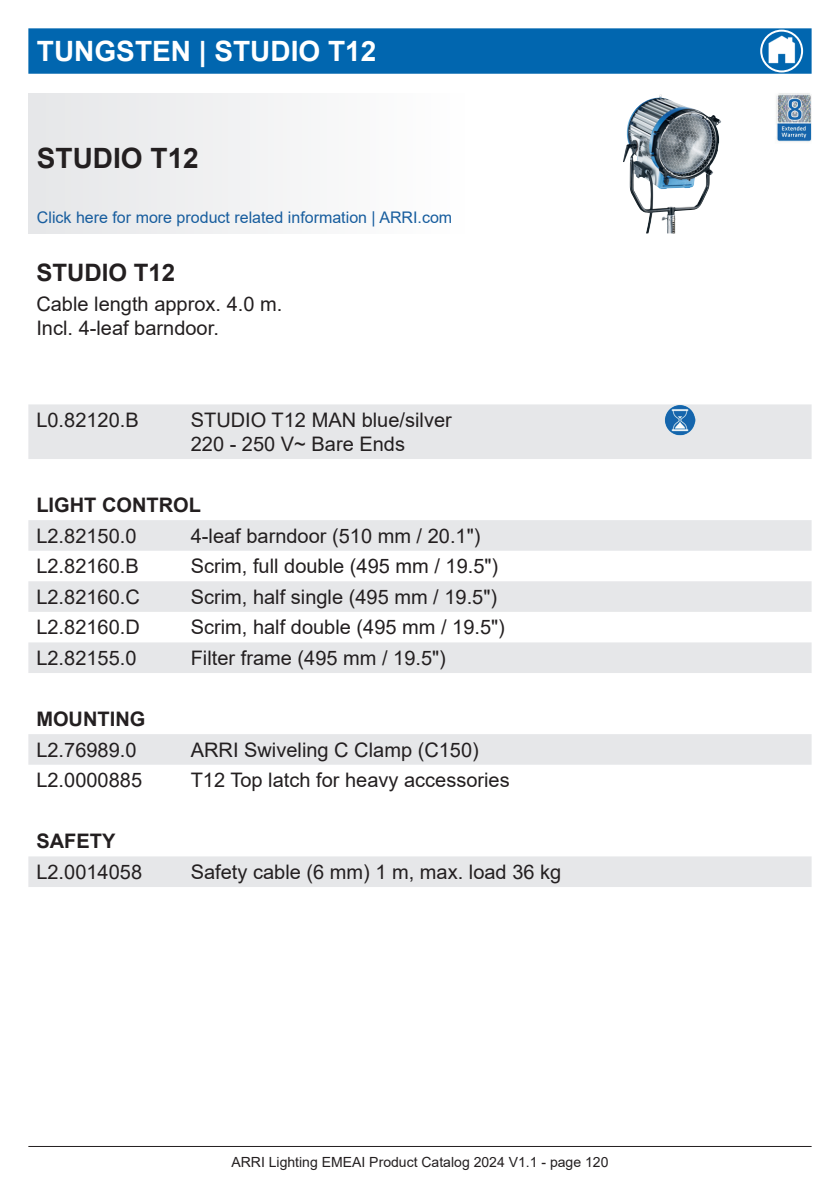
<style>
.page{position:relative;width:840px;height:1191px;background:#fff}
.page>*{position:absolute;margin:0;border:0;box-sizing:border-box;transform-origin:0 0}
.t1{font:700 28px "Arial";color:#fff}
.t2{font:700 28px "Arial";color:#231f20}
.t3{font:700 24px "Arial";color:#231f20}
.t4{font:20px/24px "Arial";color:#231f20}
.t5{font:700 20px "Arial";color:#231f20}
.t6{font:16px "Arial";color:#175d9e}
.t7{font:14px "Arial";color:#231f20}
</style>
<div class="page">
<div style="left:28px;top:28px;width:783px;height:46px;background:#0166af;border:2px solid #0166af"></div>
<hr style="left:28px;top:1146px;width:783px;height:1px;background:#231f20">
<div style="left:759px;top:30px;width:43px;height:42px;border:2px solid #fff;border-radius:50%"></div>
<svg style="left:28px;top:93px;width:634px;height:140px;fill:#f6f7f7"></svg>
<img style="left:622px;top:95px;width:99px;height:138px">
<img style="left:759px;top:31px;width:53px;height:37px">
<svg style="left:28px;top:404px;width:783px;height:483px"></svg>
<img style="left:776px;top:93px;width:35px;height:49px">
<img style="left:663px;top:404px;width:32px;height:32px">
<h1 class="t1" style="left:37px;top:32px;width:341px">TUNGSTEN | STUDIO T12</h1>
<h1 class="t2" style="left:37px;top:139px;width:163px">STUDIO T12</h1>
<p class="t6" style="left:37px;top:206px;width:416px">Click here for more product related information | ARRI.com</p>
<p class="t3" style="left:36px;top:255px;width:140px">STUDIO T12</p>
<p class="t4" style="left:36px;top:292px;width:247px">Cable length approx. 4.0 m.<br>Incl. 4-leaf barndoor.</p>
<p class="t4" style="left:36px;top:408px;width:104px">L0.82120.B</p>
<p class="t4" style="left:191px;top:408px;width:262px">STUDIO T12 MAN blue/silver<br>220 - 250 V~ Bare Ends</p>
<p class="t5" style="left:36px;top:491px;width:166px">LIGHT CONTROL</p>
<p class="t4" style="left:36px;top:523px;width:102px">L2.82150.0</p>
<p class="t4" style="left:191px;top:523px;width:291px">4-leaf barndoor (510 mm / 20.1")</p>
<p class="t4" style="left:36px;top:554px;width:104px">L2.82160.B</p>
<p class="t4" style="left:191px;top:554px;width:309px">Scrim, full double (495 mm / 19.5")</p>
<p class="t4" style="left:36px;top:584px;width:105px">L2.82160.C</p>
<p class="t4" style="left:191px;top:584px;width:308px">Scrim, half single (495 mm / 19.5")</p>
<p class="t4" style="left:36px;top:615px;width:105px">L2.82160.D</p>
<p class="t4" style="left:191px;top:615px;width:315px">Scrim, half double (495 mm / 19.5")</p>
<p class="t4" style="left:36px;top:646px;width:102px">L2.82155.0</p>
<p class="t4" style="left:191px;top:646px;width:256px">Filter frame (495 mm / 19.5")</p>
<p class="t5" style="left:36px;top:705px;width:110px">MOUNTING</p>
<p class="t4" style="left:36px;top:737px;width:102px">L2.76989.0</p>
<p class="t4" style="left:191px;top:737px;width:289px">ARRI Swiveling C Clamp (C150)</p>
<p class="t4" style="left:36px;top:768px;width:107px">L2.0000885</p>
<p class="t4" style="left:191px;top:768px;width:320px">T12 Top latch for heavy accessories</p>
<p class="t5" style="left:36px;top:827px;width:80px">SAFETY</p>
<p class="t4" style="left:36px;top:860px;width:107px">L2.0014058</p>
<p class="t4" style="left:191px;top:860px;width:372px">Safety cable (6 mm) 1 m, max. load 36 kg</p>
<p class="t7" style="left:231px;top:1152px;width:378px">ARRI Lighting EMEAI Product Catalog 2024 V1.1 - page 120</p>
</div>
